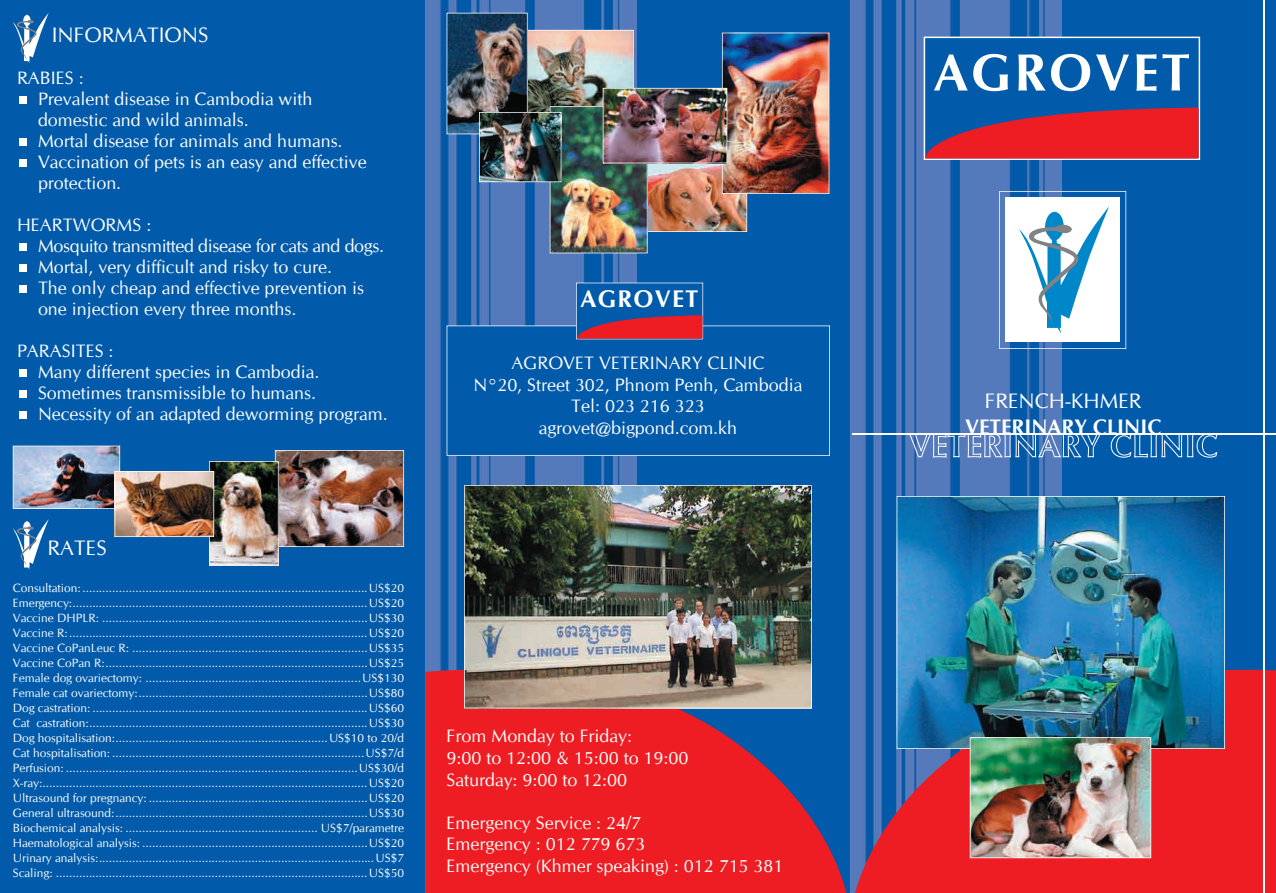
<style>
.page{position:relative;width:1276px;height:893px;background:#015aaa}
.page>*{position:absolute;margin:0;border:0;box-sizing:border-box;transform-origin:0 0}
.t1{font:75px/115.5px "Arial";color:#fff}
.t2{font:700 52.5px "CG Omega";letter-spacing:.05em;color:#fff}
.t3{font:700 24.15px "CG Omega";letter-spacing:.05em;color:#fff}
.t4{font:21px "CG Omega";color:#fff}
.t5{font:700 21px "CG Omega";color:#fff}
.t6{font:18px/21px "CG Omega";color:#fff}
.t7{font:12px/15px "CG Omega";color:#fff;text-align:justify}
</style>
<div class="page">
<img style="left:850px;top:0;width:212px;height:652px">
<svg style="left:850px;top:652px;width:426px;height:241px;background:#c3374c"></svg>
<hr style="left:1263px;top:0;width:1px;height:893px;background:#fff">
<img style="left:425px;top:0;width:211px;height:652px">
<svg style="left:425px;top:652px;width:425px;height:241px;background:#c5273a"></svg>
<div style="left:447px;top:326px;width:382px;height:129px;background:#015aaa"></div>
<hr style="left:446px;top:326px;width:1px;height:129px;background:#fff">
<hr style="left:447px;top:455px;width:382px;height:1px;background:#fff">
<hr style="left:829px;top:326px;width:1px;height:129px;background:#fff">
<hr style="left:447px;top:325px;width:382px;height:1px;background:#fff">
<div style="left:576px;top:283px;width:127px;height:56px;background:#015aaa"></div>
<hr style="left:576px;top:283px;width:1px;height:56px;background:#fff">
<hr style="left:702px;top:283px;width:1px;height:56px;background:#fff">
<hr style="left:576px;top:283px;width:127px;height:1px;background:#fff">
<svg style="left:576px;top:315px;width:128px;height:25px"></svg>
<svg style="left:13px;top:13px;width:36px;height:50px"></svg>
<svg style="left:13px;top:519px;width:36px;height:51px"></svg>
<img style="left:465px;top:486px;width:346px;height:222px">
<hr style="left:464px;top:486px;width:1px;height:222px;background:#fff">
<hr style="left:464px;top:708px;width:347px;height:1px;background:#fff">
<hr style="left:811px;top:486px;width:1px;height:222px;background:#fff">
<hr style="left:464px;top:485px;width:347px;height:1px;background:#fff">
<img style="left:648px;top:164px;width:98px;height:67px">
<hr style="left:638px;top:231px;width:109px;height:1px;background:#fff">
<hr style="left:746px;top:159px;width:1px;height:72px;background:#fff">
<img style="left:723px;top:34px;width:105px;height:159px">
<hr style="left:722px;top:33px;width:1px;height:160px;background:#fff">
<hr style="left:722px;top:193px;width:107px;height:1px;background:#fff">
<hr style="left:828px;top:33px;width:1px;height:160px;background:#fff">
<hr style="left:722px;top:33px;width:107px;height:1px;background:#fff">
<img style="left:528px;top:31px;width:105px;height:81px">
<hr style="left:633px;top:30px;width:1px;height:84px;background:#fff">
<hr style="left:508px;top:30px;width:125px;height:1px;background:#fff">
<img style="left:447px;top:14px;width:80px;height:120px">
<hr style="left:527px;top:13px;width:1px;height:121px;background:#fff">
<hr style="left:447px;top:134px;width:80px;height:1px;background:#fff">
<hr style="left:446px;top:13px;width:1px;height:121px;background:#fff">
<hr style="left:447px;top:13px;width:80px;height:1px;background:#fff">
<img style="left:551px;top:107px;width:96px;height:145px">
<hr style="left:550px;top:107px;width:1px;height:146px;background:#fff">
<hr style="left:550px;top:253px;width:97px;height:1px;background:#fff">
<hr style="left:647px;top:107px;width:1px;height:146px;background:#fff">
<hr style="left:550px;top:106px;width:97px;height:1px;background:#fff">
<img style="left:604px;top:89px;width:122px;height:74px">
<hr style="left:603px;top:88px;width:1px;height:75px;background:#fff">
<hr style="left:603px;top:163px;width:124px;height:1px;background:#fff">
<hr style="left:726px;top:88px;width:1px;height:75px;background:#fff">
<hr style="left:603px;top:88px;width:124px;height:1px;background:#fff">
<img style="left:480px;top:113px;width:81px;height:68px">
<hr style="left:479px;top:112px;width:1px;height:70px;background:#fff">
<hr style="left:479px;top:181px;width:82px;height:1px;background:#fff">
<hr style="left:561px;top:112px;width:1px;height:70px;background:#fff">
<hr style="left:479px;top:112px;width:82px;height:1px;background:#fff">
<img style="left:14px;top:447px;width:105px;height:61px">
<hr style="left:13px;top:446px;width:1px;height:62px;background:#fff">
<hr style="left:13px;top:508px;width:107px;height:1px;background:#fff">
<hr style="left:119px;top:446px;width:1px;height:62px;background:#fff">
<hr style="left:13px;top:446px;width:107px;height:1px;background:#fff">
<img style="left:276px;top:451px;width:127px;height:95px">
<hr style="left:275px;top:450px;width:1px;height:97px;background:#fff">
<hr style="left:275px;top:546px;width:129px;height:1px;background:#fff">
<hr style="left:403px;top:450px;width:1px;height:97px;background:#fff">
<hr style="left:275px;top:450px;width:129px;height:1px;background:#fff">
<div style="left:924px;top:37px;width:275px;height:122px;background:#015aaa"></div>
<hr style="left:923px;top:37px;width:2px;height:122px;background:#fff">
<hr style="left:1198px;top:37px;width:2px;height:122px;background:#fff">
<hr style="left:924px;top:37px;width:275px;height:1px;background:#fff">
<svg style="left:923px;top:108px;width:277px;height:52px"></svg>
<div style="left:1005px;top:198px;width:115px;height:144px;background:#fff"></div>
<svg style="left:1019px;top:207px;width:90px;height:127px"></svg>
<hr style="left:999px;top:192px;width:1px;height:156px;background:#fff">
<hr style="left:999px;top:348px;width:127px;height:1px;background:#fff">
<hr style="left:1125px;top:192px;width:1px;height:156px;background:#fff">
<hr style="left:999px;top:191px;width:127px;height:1px;background:#fff">
<svg style="left:908px;top:435px;width:193px;height:24px;background:#5a88c2"></svg>
<svg style="left:1110px;top:435px;width:107px;height:23px;background:#3078b9"></svg>
<hr style="left:851px;top:433px;width:425px;height:2px;background:#fff">
<img style="left:897px;top:497px;width:327px;height:251px">
<hr style="left:896px;top:496px;width:1px;height:253px;background:#fff">
<hr style="left:897px;top:748px;width:327px;height:1px;background:#fff">
<hr style="left:1224px;top:496px;width:1px;height:253px;background:#fff">
<hr style="left:897px;top:496px;width:327px;height:1px;background:#fff">
<img style="left:970px;top:738px;width:180px;height:119px">
<hr style="left:969px;top:737px;width:1px;height:121px;background:#fff">
<hr style="left:970px;top:857px;width:180px;height:1px;background:#fff">
<hr style="left:1150px;top:737px;width:1px;height:121px;background:#fff">
<hr style="left:970px;top:737px;width:180px;height:1px;background:#fff">
<img style="left:210px;top:462px;width:68px;height:103px">
<hr style="left:209px;top:461px;width:1px;height:104px;background:#fff">
<hr style="left:209px;top:565px;width:69px;height:1px;background:#fff">
<hr style="left:278px;top:461px;width:1px;height:104px;background:#fff">
<hr style="left:209px;top:461px;width:69px;height:1px;background:#fff">
<img style="left:116px;top:472px;width:97px;height:64px">
<hr style="left:115px;top:471px;width:1px;height:66px;background:#fff">
<hr style="left:115px;top:536px;width:99px;height:1px;background:#fff">
<hr style="left:213px;top:471px;width:1px;height:66px;background:#fff">
<hr style="left:115px;top:471px;width:99px;height:1px;background:#fff">
<h3 class="t4" style="left:52px;top:22px;width:158px">INFORMATIONS</h3>
<h3 class="t6" style="left:38px;top:68px;width:330px;text-indent:-21px">RABIES :<br>Prevalent disease in Cambodia with domestic and wild animals.<br>Mortal disease for animals and humans.<br>Vaccination of pets is an easy and effective protection.</h3>
<h3 class="t6" style="left:38px;top:215px;width:347px;text-indent:-21px">HEARTWORMS :<br>Mosquito transmitted disease for cats and dogs.<br>Mortal, very difficult and risky to cure.<br>The only cheap and effective prevention is one injection every three months.</h3>
<h3 class="t6" style="left:38px;top:341px;width:351px;text-indent:-21px">PARASITES :<br>Many different species in Cambodia.<br>Sometimes transmissible to humans.<br>Necessity of an adapted deworming program.</h3>
<h1 class="t1" style="left:13px;top:20px;width:22px">.</h1>
<h1 class="t1" style="left:13px;top:73px;width:22px">.. ...</h1>
<h1 class="t1" style="left:13px;top:314px;width:22px">...</h1>
<h3 class="t4" style="left:48px;top:535px;width:61px">RATES</h3>
<p class="t7" style="left:13px;top:580px;width:393px">Consultation:......................................................................................US$20<br>Emergency:.........................................................................................US$20<br>Vaccine DHPLR: ................................................................................US$30<br>Vaccine R:..........................................................................................US$20<br>Vaccine CoPanLeuc R: .......................................................................US$35<br>Vaccine CoPan R:...............................................................................US$25<br>Female dog ovariectomy: .................................................................US$130<br>Female cat ovariectomy:.....................................................................US$80<br>Dog castration: ...................................................................................US$60<br>Cat castration:....................................................................................US$30<br>Dog hospitalisation:................................................................US$10 to 20/d Cat hospitalisation: ............................................................................US$7/d Perfusion: ........................................................................................US$30/d X-ray:..................................................................................................US$20<br>Ultrasound for pregnancy: ..................................................................US$20<br>General ultrasound:............................................................................US$30<br>Biochemical analysis: .......................................................... US$7/parametre Haematological analysis: ....................................................................US$20<br>Urinary analysis:...................................................................................US$7<br>Scaling: ..............................................................................................US$50</p>
<h3 class="t3" style="left:580px;top:284px;width:120px">AGROVET</h3>
<h3 class="t6" style="left:473px;top:352px;width:330px;line-height:21.6px;text-align:center">AGROVET VETERINARY CLINIC<br>N°20, Street 302, Phnom Penh, Cambodia<br>Tel: 023 216 323 agrovet@bigpond.com.kh</h3>
<h3 class="t6" style="left:446px;top:726px;width:243px;line-height:21.6px">From Monday to Friday:<br>9:00 to 12:00 &amp; 15:00 to 19:00<br>Saturday: 9:00 to 12:00</h3>
<h3 class="t6" style="left:446px;top:812px;width:338px;line-height:21.6px">Emergency Service : 24/7<br>Emergency : 012 779 673<br>Emergency (Khmer speaking) : 012 715 381</h3>
<h2 class="t2" style="left:933px;top:39px;width:258px">AGROVET</h2>
<h3 class="t4" style="left:985px;top:389px;width:158px">FRENCH-KHMER</h3>
<h3 class="t5" style="left:965px;top:413px;width:198px">VETERINARY CLINIC</h3>
</div>
